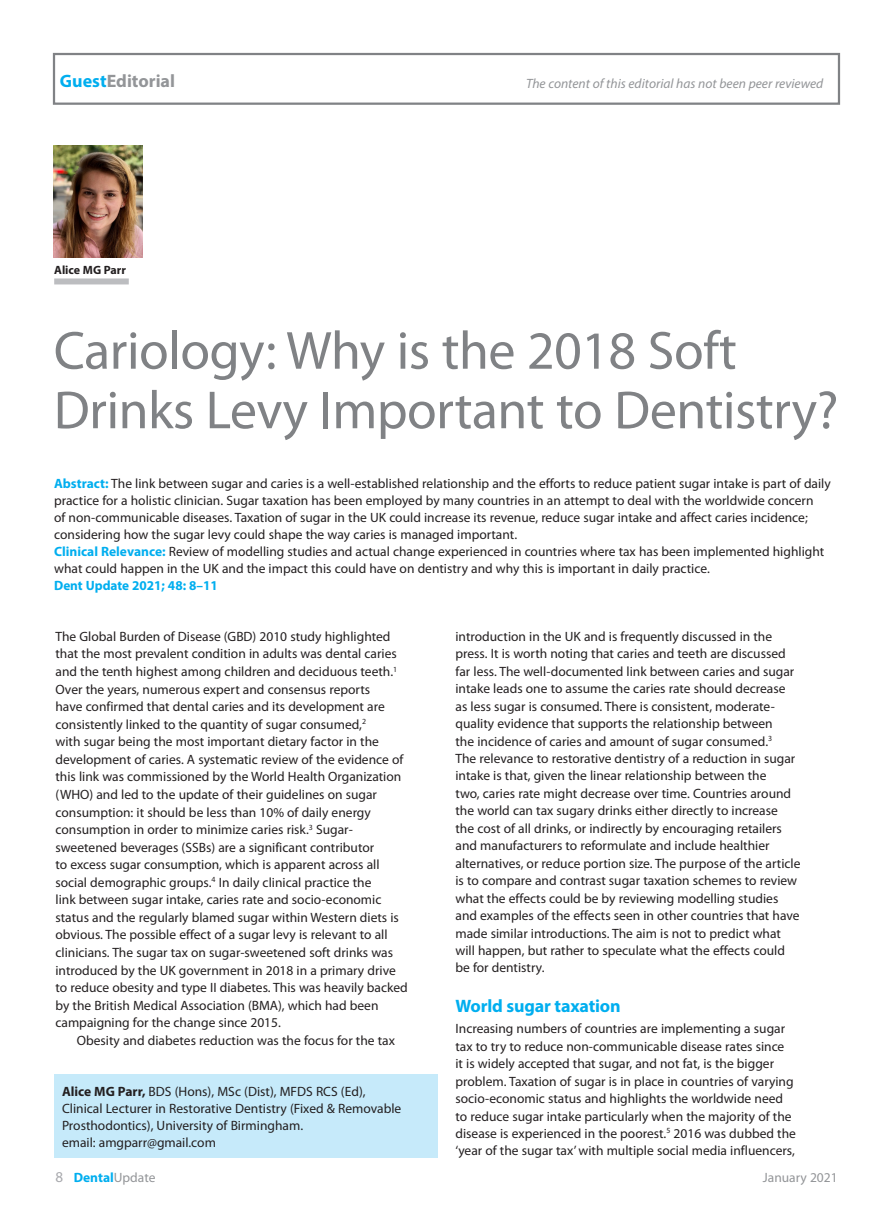
<style>
.page{position:relative;width:893px;height:1212px;background:#fff}
.page>*{position:absolute;margin:0;border:0;box-sizing:border-box;transform-origin:0 0}
.bf{font:54px/59.6px "Myriad Pro";letter-spacing:-.01em;color:#808285}
.ch1_1{font:700 18px "Myriad Pro";letter-spacing:-.01em;color:#00aeef}
.t1{font:700 18px "Myriad Pro";color:#939598}
.bf-2{font:13.5px/17.5px "Myriad Pro";color:#231f20}
.bi{font:13.5px/17.4px "Myriad Pro";color:#231f20}
.bf-3{font:italic 13.5px "Myriad Pro";color:#939598}
.t2{font:700 13.5px "Myriad Pro";color:#00aeef}
.t3{font:13.5px "Myriad Pro";color:#939598}
.a{font:700 12px "Myriad Pro";color:#231f20}
.s1{color:#00aeef}
.s2{font-weight:700;color:#00aeef}
.s3{font-weight:700}
.s4{font-weight:400;font-size:15px;color:#a8a9ad}
.s5{font-weight:400;color:#939598}
</style>
<div class="page">
<div style="left:53px;top:53px;width:787px;height:52px;border:2px solid #808285"></div>
<div style="left:54px;top:278px;width:75px;height:6px;background:#bcbdc0"></div>
<div style="left:54px;top:1074px;width:383px;height:83px;background:#c6eafa"></div>
<img style="left:53px;top:145px;width:90px;height:113px">
<h2 class="t1" style="left:60px;top:69px;width:117px"><span class="s1">Guest</span>Editorial</h2>
<p class="a" style="left:54px;top:262px;width:73px">Alice MG Parr</p>
<p class="bf-3" style="left:526px;top:75px;width:299px">The content of this editorial has not been peer reviewed</p>
<p class="bf" style="left:54px;top:320px;width:786px">Cariology: Why is the 2018 Soft<br>Drinks Levy Important to Dentistry?</p>
<p class="bf-2" style="left:54px;top:474px;width:778px;line-height:17px"><span class="s2">Abstract:</span> The link between sugar and caries is a well-established relationship and the efforts to reduce patient sugar intake is part of daily practice for a holistic clinician. Sugar taxation has been employed by many countries in an attempt to deal with the worldwide concern<br>of non-communicable diseases. Taxation of sugar in the UK could increase its revenue, reduce sugar intake and affect caries incidence; considering how the sugar levy could shape the way caries is managed important.</p>
<p class="bf-2" style="left:54px;top:543px;width:772px;line-height:17px"><span class="s2">Clinical Relevance:</span> Review of modelling studies and actual change experienced in countries where tax has been implemented highlight what could happen in the UK and the impact this could have on dentistry and why this is important in daily practice.<br><span class="s2">Dent Update 2021; 48: 8–11</span></p>
<p class="bf-2" style="left:56px;top:627px;width:354px">The Global Burden of Disease (GBD) 2010 study highlighted that the most prevalent condition in adults was dental caries and the tenth highest among children and deciduous teeth.<sup>1<br></sup>Over the years, numerous expert and consensus reports<br>have confirmed that dental caries and its development are consistently linked to the quantity of sugar consumed,<sup>2<br></sup>with sugar being the most important dietary factor in the development of caries. A systematic review of the evidence of this link was commissioned by the World Health Organization (WHO) and led to the update of their guidelines on sugar consumption: it should be less than 10% of daily energy consumption in order to minimize caries risk.<sup>3</sup> Sugar&shy;sweetened beverages (SSBs) are a significant contributor<br>to excess sugar consumption, which is apparent across all social demographic groups.<sup>4</sup> In daily clinical practice the<br>link between sugar intake, caries rate and socio-economic status and the regularly blamed sugar within Western diets is obvious. The possible effect of a sugar levy is relevant to all clinicians. The sugar tax on sugar-sweetened soft drinks was introduced by the UK government in 2018 in a primary drive to reduce obesity and type II diabetes. This was heavily backed by the British Medical Association (BMA), which had been campaigning for the change since 2015.</p>
<p class="bi" style="left:77px;top:1031px;width:320px">Obesity and diabetes reduction was the focus for the tax</p>
<p class="bi" style="left:455px;top:627px;width:346px">introduction in the UK and is frequently discussed in the press. It is worth noting that caries and teeth are discussed far less. The well-documented link between caries and sugar intake leads one to assume the caries rate should decrease as less sugar is consumed. There is consistent, moderate&shy;quality evidence that supports the relationship between<br>the incidence of caries and amount of sugar consumed.<sup>3<br></sup>The relevance to restorative dentistry of a reduction in sugar intake is that, given the linear relationship between the<br>two, caries rate might decrease over time. Countries around the world can tax sugary drinks either directly to increase<br>the cost of all drinks, or indirectly by encouraging retailers and manufacturers to reformulate and include healthier alternatives, or reduce portion size. The purpose of the article is to compare and contrast sugar taxation schemes to review what the effects could be by reviewing modelling studies and examples of the effects seen in other countries that have made similar introductions. The aim is not to predict what will happen, but rather to speculate what the effects could be for dentistry.</p>
<p class="ch1_1" style="left:455px;top:994px;width:167px">World sugar taxation</p>
<p class="bf-2" style="left:455px;top:1020px;width:342px">Increasing numbers of countries are implementing a sugar tax to try to reduce non-communicable disease rates since<br>it is widely accepted that sugar, and not fat, is the bigger problem. Taxation of sugar is in place in countries of varying socio-economic status and highlights the worldwide need to reduce sugar intake particularly when the majority of the disease is experienced in the poorest.<sup>5</sup> 2016 was dubbed the ‘year of the sugar tax’ with multiple social media influencers,</p>
<p class="bf-2" style="left:62px;top:1083px;width:341px;line-height:17px"><span class="s3">Alice MG Parr,</span> BDS (Hons), MSc (Dist), MFDS RCS (Ed),<br>Clinical Lecturer in Restorative Dentistry (Fixed &amp; Removable<br>Prosthodontics), University of Birmingham.</p>
<p class="bf-2" style="left:62px;top:1133px;width:155px">email: amgparr@gmail.com</p>
<p class="t2" style="left:56px;top:1168px;width:101px"><span class="s4">8</span> Dental<span class="s5">Update</span></p>
<p class="t3" style="left:763px;top:1168px;width:76px">January 2021</p>
</div>
